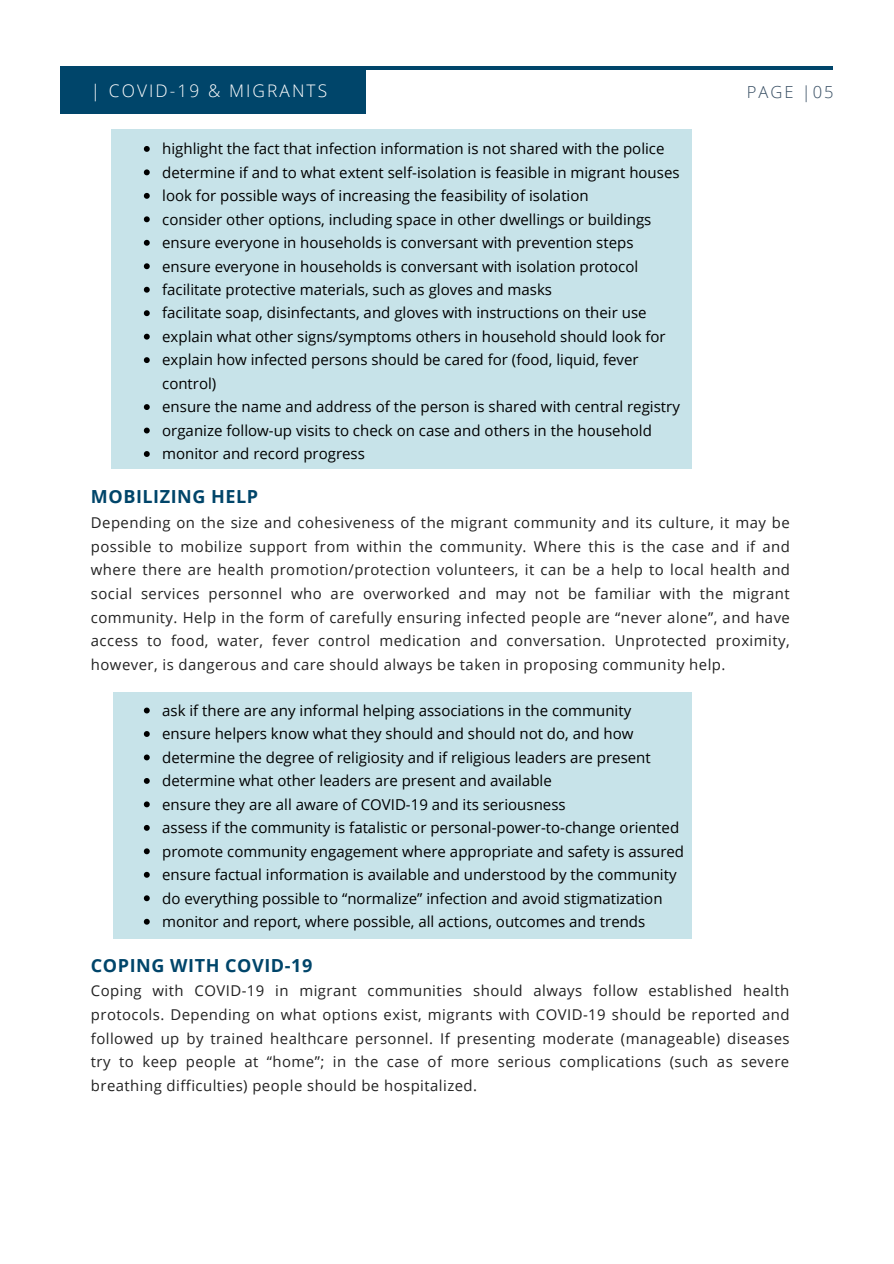
<style>
.page{position:relative;width:894px;height:1264px;background:#fff}
.page>*{position:absolute;margin:0;border:0;box-sizing:border-box;transform-origin:0 0}
.t1{font:700 18px "Open Sans";letter-spacing:.03em;color:#00456a}
.t2{font:300 17.25px "Open Sans";letter-spacing:.12em;color:#fff}
.t3{font:300 16.5px "Open Sans";letter-spacing:.12em;color:#364d62}
.t4{font:15px/23.4px "Open Sans";color:#000}
.t5{font:14.85px/23.7px "Open Sans";letter-spacing:.03em;color:#222;text-align:justify}
</style>
<div class="page">
<div style="left:113px;top:692px;width:578px;height:246px;background:#c7e3e9"></div>
<svg style="left:144px;top:707px;width:6px;height:6px"></svg>
<svg style="left:144px;top:731px;width:6px;height:6px"></svg>
<svg style="left:144px;top:754px;width:6px;height:6px"></svg>
<svg style="left:144px;top:778px;width:6px;height:5px"></svg>
<svg style="left:144px;top:801px;width:6px;height:6px"></svg>
<svg style="left:144px;top:825px;width:6px;height:5px"></svg>
<svg style="left:144px;top:848px;width:6px;height:6px"></svg>
<svg style="left:144px;top:871px;width:6px;height:6px"></svg>
<svg style="left:144px;top:895px;width:6px;height:6px"></svg>
<svg style="left:144px;top:918px;width:6px;height:6px"></svg>
<div style="left:111px;top:129px;width:580px;height:340px;background:#c7e3e9"></div>
<svg style="left:144px;top:146px;width:6px;height:6px"></svg>
<svg style="left:144px;top:169px;width:6px;height:6px"></svg>
<svg style="left:144px;top:193px;width:6px;height:6px"></svg>
<svg style="left:144px;top:216px;width:6px;height:6px"></svg>
<svg style="left:144px;top:240px;width:6px;height:6px"></svg>
<svg style="left:144px;top:263px;width:6px;height:6px"></svg>
<svg style="left:144px;top:287px;width:6px;height:6px"></svg>
<svg style="left:144px;top:310px;width:6px;height:6px"></svg>
<svg style="left:144px;top:334px;width:6px;height:5px"></svg>
<svg style="left:144px;top:357px;width:6px;height:6px"></svg>
<svg style="left:144px;top:404px;width:6px;height:6px"></svg>
<svg style="left:144px;top:427px;width:6px;height:6px"></svg>
<svg style="left:144px;top:451px;width:6px;height:6px"></svg>
<hr style="left:61px;top:66px;width:771px;height:4px;background:#00456a">
<div style="left:61px;top:66px;width:305px;height:48px;background:#00456a"></div>
<p class="t2" style="left:91px;top:79px;width:238px">| COVID-19 &amp; MIGRANTS</p>
<p class="t3" style="left:746px;top:80px;width:88px">PAGE |05</p>
<p class="t4" style="left:162px;top:137px;width:519px">highlight the fact that infection information is not shared with the police determine if and to what extent self-isolation is feasible in migrant houses look for possible ways of increasing the feasibility of isolation<br>consider other options, including space in other dwellings or buildings ensure everyone in households is conversant with prevention steps ensure everyone in households is conversant with isolation protocol facilitate protective materials, such as gloves and masks<br>facilitate soap, disinfectants, and gloves with instructions on their use explain what other signs/symptoms others in household should look for explain how infected persons should be cared for (food, liquid, fever control)<br>ensure the name and address of the person is shared with central registry organize follow-up visits to check on case and others in the household monitor and record progress</p>
<p class="t1" style="left:91px;top:484px;width:169px">MOBILIZING HELP</p>
<p class="t5" style="left:91px;top:510px;width:700px">Depending on the size and cohesiveness of the migrant community and its culture, it may be possible to mobilize support from within the community. Where this is the case and if and where there are health promotion/protection volunteers, it can be a help to local health and social services personnel who are overworked and may not be familiar with the migrant community. Help in the form of carefully ensuring infected people are “never alone”, and have access to food, water, fever control medication and conversation. Unprotected proximity, however, is dangerous and care should always be taken in proposing community help.</p>
<p class="t4" style="left:162px;top:698px;width:523px">ask if there are any informal helping associations in the community<br>ensure helpers know what they should and should not do, and how determine the degree of religiosity and if religious leaders are present determine what other leaders are present and available<br>ensure they are all aware of COVID-19 and its seriousness<br>assess if the community is fatalistic or personal-power-to-change oriented promote community engagement where appropriate and safety is assured ensure factual information is available and understood by the community do everything possible to “normalize” infection and avoid stigmatization monitor and report, where possible, all actions, outcomes and trends</p>
<p class="t1" style="left:91px;top:952px;width:223px">COPING WITH COVID-19</p>
<p class="t5" style="left:91px;top:978px;width:700px">Coping with COVID-19 in migrant communities should always follow established health protocols. Depending on what options exist, migrants with COVID-19 should be reported and followed up by trained healthcare personnel. If presenting moderate (manageable) diseases try to keep people at “home”; in the case of more serious complications (such as severe breathing difficulties) people should be hospitalized.</p>
</div>
